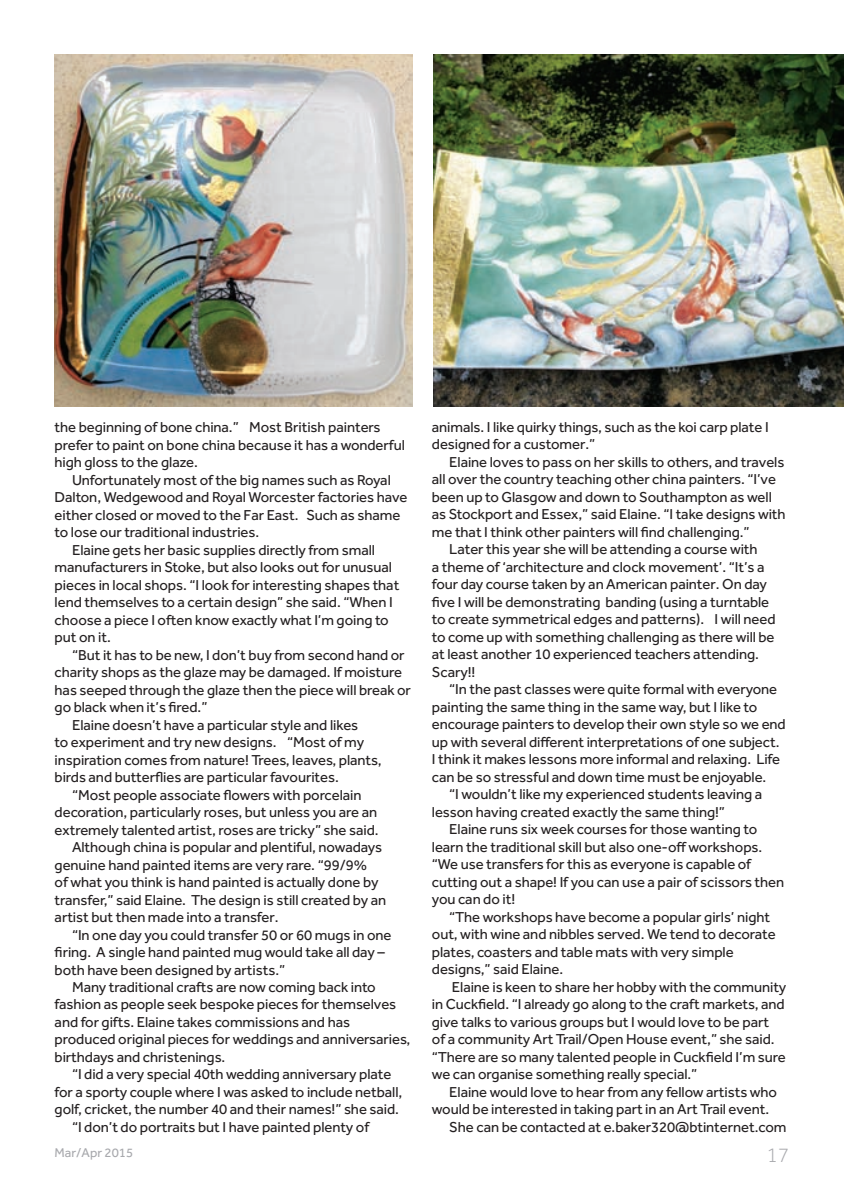
<style>
.page{position:relative;width:844px;height:1191px;background:#fff}
.page>*{position:absolute;margin:0;border:0;box-sizing:border-box;transform-origin:0 0}
.t1{font:300 21px "Effra";color:#a8a9ad}
.t2{font:14.88px/17.5px "Effra";letter-spacing:-.005em;color:#231f20}
.t3{font:13.12px "Effra";color:#a8a9ad}
</style>
<div class="page">
<img style="left:433px;top:55px;width:410px;height:352px">
<img style="left:55px;top:55px;width:357px;height:352px">
<p class="t2" style="left:55px;top:418px;width:351px">the beginning of bone china.” Most British painters prefer to paint on bone china because it has a wonderful high gloss to the glaze.</p>
<p class="t2" style="left:72px;top:470px;width:320px">Unfortunately most of the big names such as Royal</p>
<p class="t2" style="left:55px;top:488px;width:354px">Dalton, Wedgewood and Royal Worcester factories have</p>
<p class="t2" style="left:55px;top:505px;width:347px">either closed or moved to the Far East. Such as shame</p>
<p class="t2" style="left:55px;top:523px;width:206px">to lose our traditional industries.</p>
<p class="t2" style="left:72px;top:540px;width:304px">Elaine gets her basic supplies directly from small</p>
<p class="t2" style="left:55px;top:558px;width:339px">manufacturers in Stoke, but also looks out for unusual</p>
<p class="t2" style="left:55px;top:575px;width:346px">pieces in local shops. “I look for interesting shapes that</p>
<p class="t2" style="left:55px;top:593px;width:339px">lend themselves to a certain design” she said. “When I</p>
<p class="t2" style="left:55px;top:610px;width:335px">choose a piece I often know exactly what I’m going to</p>
<p class="t2" style="left:55px;top:628px;width:58px">put on it.</p>
<p class="t2" style="left:72px;top:645px;width:334px">“But it has to be new, I don’t buy from second hand or</p>
<p class="t2" style="left:55px;top:663px;width:349px">charity shops as the glaze may be damaged. If moisture</p>
<p class="t2" style="left:55px;top:680px;width:358px">has seeped through the glaze then the piece will break or</p>
<p class="t2" style="left:55px;top:698px;width:154px">go black when it’s fired.”</p>
<p class="t2" style="left:72px;top:715px;width:288px">Elaine doesn’t have a particular style and likes</p>
<p class="t2" style="left:55px;top:733px;width:311px">to experiment and try new designs. “Most of my</p>
<p class="t2" style="left:55px;top:750px;width:328px">inspiration comes from nature! Trees, leaves, plants,</p>
<p class="t2" style="left:55px;top:768px;width:286px">birds and butterflies are particular favourites.</p>
<p class="t2" style="left:72px;top:785px;width:291px">“Most people associate flowers with porcelain</p>
<p class="t2" style="left:55px;top:803px;width:324px">decoration, particularly roses, but unless you are an</p>
<p class="t2" style="left:55px;top:820px;width:325px">extremely talented artist, roses are tricky” she said.</p>
<p class="t2" style="left:72px;top:838px;width:311px">Although china is popular and plentiful, nowadays</p>
<p class="t2" style="left:55px;top:855px;width:314px">genuine hand painted items are very rare. “99/9%</p>
<p class="t2" style="left:55px;top:873px;width:325px">of what you think is hand painted is actually done by</p>
<p class="t2" style="left:55px;top:890px;width:333px">transfer,” said Elaine. The design is still created by an</p>
<p class="t2" style="left:55px;top:908px;width:225px">artist but then made into a transfer.</p>
<p class="t2" style="left:72px;top:925px;width:321px">“In one day you could transfer 50 or 60 mugs in one</p>
<p class="t2" style="left:55px;top:943px;width:331px">firing. A single hand painted mug would take all day –</p>
<p class="t2" style="left:55px;top:960px;width:232px">both have been designed by artists.”</p>
<p class="t2" style="left:72px;top:978px;width:305px">Many traditional crafts are now coming back into</p>
<p class="t2" style="left:55px;top:995px;width:343px">fashion as people seek bespoke pieces for themselves</p>
<p class="t2" style="left:55px;top:1013px;width:297px">and for gifts. Elaine takes commissions and has</p>
<p class="t2" style="left:55px;top:1030px;width:357px">produced original pieces for weddings and anniversaries,</p>
<p class="t2" style="left:55px;top:1048px;width:172px">birthdays and christenings.</p>
<p class="t2" style="left:72px;top:1065px;width:321px">“I did a very special 40th wedding anniversary plate</p>
<p class="t2" style="left:55px;top:1083px;width:349px">for a sporty couple where I was asked to include netball,</p>
<p class="t2" style="left:55px;top:1100px;width:346px">golf, cricket, the number 40 and their names!” she said.</p>
<p class="t2" style="left:72px;top:1118px;width:298px">“I don’t do portraits but I have painted plenty of</p>
<p class="t2" style="left:432px;top:418px;width:338px">animals. I like quirky things, such as the koi carp plate I designed for a customer.”</p>
<p class="t2" style="left:449px;top:453px;width:336px">Elaine loves to pass on her skills to others, and travels</p>
<p class="t2" style="left:432px;top:470px;width:345px">all over the country teaching other china painters. “I’ve</p>
<p class="t2" style="left:432px;top:488px;width:341px">been up to Glasgow and down to Southampton as well</p>
<p class="t2" style="left:432px;top:505px;width:355px">as Stockport and Essex,” said Elaine. “I take designs with</p>
<p class="t2" style="left:432px;top:523px;width:319px">me that I think other painters will find challenging.”</p>
<p class="t2" style="left:449px;top:540px;width:310px">Later this year she will be attending a course with</p>
<p class="t2" style="left:432px;top:558px;width:334px">a theme of ‘architecture and clock movement’. “It’s a</p>
<p class="t2" style="left:432px;top:575px;width:336px">four day course taken by an American painter. On day</p>
<p class="t2" style="left:432px;top:593px;width:339px">five I will be demonstrating banding (using a turntable</p>
<p class="t2" style="left:432px;top:610px;width:345px">to create symmetrical edges and patterns). I will need</p>
<p class="t2" style="left:432px;top:628px;width:344px">to come up with something challenging as there will be</p>
<p class="t2" style="left:432px;top:645px;width:328px">at least another 10 experienced teachers attending.</p>
<p class="t2" style="left:432px;top:663px;width:45px">Scary!!</p>
<p class="t2" style="left:449px;top:680px;width:329px">“In the past classes were quite formal with everyone</p>
<p class="t2" style="left:432px;top:698px;width:327px">painting the same thing in the same way, but I like to</p>
<p class="t2" style="left:432px;top:715px;width:355px">encourage painters to develop their own style so we end</p>
<p class="t2" style="left:432px;top:733px;width:349px">up with several different interpretations of one subject.</p>
<p class="t2" style="left:432px;top:750px;width:349px">I think it makes lessons more informal and relaxing. Life</p>
<p class="t2" style="left:432px;top:768px;width:336px">can be so stressful and down time must be enjoyable.</p>
<p class="t2" style="left:449px;top:785px;width:314px">“I wouldn’t like my experienced students leaving a</p>
<p class="t2" style="left:432px;top:803px;width:294px">lesson having created exactly the same thing!”</p>
<p class="t2" style="left:449px;top:820px;width:309px">Elaine runs six week courses for those wanting to</p>
<p class="t2" style="left:432px;top:837px;width:332px">learn the traditional skill but also one-off workshops.</p>
<p class="t2" style="left:432px;top:855px;width:321px">“We use transfers for this as everyone is capable of</p>
<p class="t2" style="left:432px;top:872px;width:354px">cutting out a shape! If you can use a pair of scissors then</p>
<p class="t2" style="left:432px;top:890px;width:85px">you can do it!</p>
<p class="t2" style="left:449px;top:907px;width:322px">“The workshops have become a popular girls’ night</p>
<p class="t2" style="left:432px;top:925px;width:345px">out, with wine and nibbles served. We tend to decorate</p>
<p class="t2" style="left:432px;top:942px;width:303px">plates, coasters and table mats with very simple</p>
<p class="t2" style="left:432px;top:960px;width:133px">designs,” said Elaine.</p>
<p class="t2" style="left:452px;top:977px;width:336px">Elaine is keen to share her hobby with the community</p>
<p class="t2" style="left:432px;top:995px;width:354px">in Cuckfield. “I already go along to the craft markets, and</p>
<p class="t2" style="left:432px;top:1012px;width:338px">give talks to various groups but I would love to be part</p>
<p class="t2" style="left:432px;top:1030px;width:344px">of a community Art Trail/Open House event,” she said.</p>
<p class="t2" style="left:432px;top:1047px;width:355px">“There are so many talented people in Cuckfield I’m sure</p>
<p class="t2" style="left:432px;top:1065px;width:267px">we can organise something really special.”</p>
<p class="t2" style="left:449px;top:1082px;width:329px">Elaine would love to hear from any fellow artists who</p>
<p class="t2" style="left:432px;top:1100px;width:339px">would be interested in taking part in an Art Trail event.</p>
<p class="t2" style="left:449px;top:1117px;width:338px">She can be contacted at e.baker320@btinternet.com</p>
<p class="t3" style="left:55px;top:1144px;width:80px">Mar/Apr 2015</p>
<h1 class="t1" style="left:766px;top:1143px;width:24px">17</h1>
</div>
